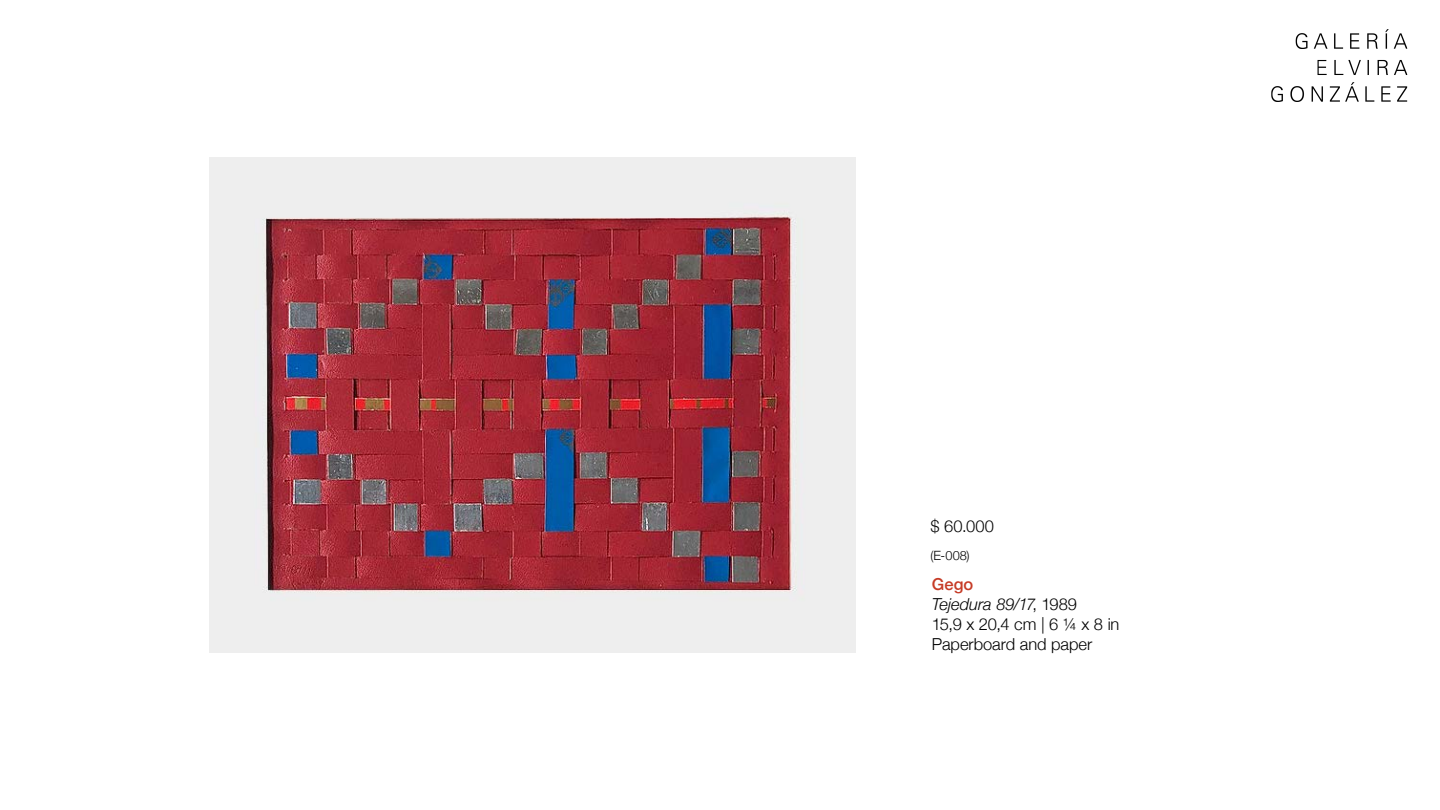
<style>
.page{position:relative;width:1440px;height:810px;background:#fff}
.page>*{position:absolute;margin:0;border:0;box-sizing:border-box;transform-origin:0 0}
.t1{font:300 16.5px "Helvetica Neue";letter-spacing:-.005em;color:#000}
.t2{font:italic 300 16.5px "Helvetica Neue";letter-spacing:-.005em;color:#000}
.t3{font:500 16.5px "Helvetica Neue";color:#c63b26}
.t4{font:300 12.75px "Helvetica Neue";color:#000}
.s1{font-style:normal}
</style>
<div class="page">
<img style="left:1271px;top:29px;width:137px;height:73px">
<img style="left:210px;top:158px;width:645px;height:494px">
<p class="t1" style="left:930px;top:513px;width:65px">$ 60.000</p>
<p class="t4" style="left:930px;top:545px;width:41px">(E-008)</p>
<p class="t3" style="left:932px;top:571px;width:43px">Gego</p>
<p class="t2" style="left:932px;top:591px;width:146px">Tejedura 89/17<span class="s1">, 1989</span></p>
<p class="t1" style="left:932px;top:611px;width:189px">15,9 x 20,4 cm | 6 ¼ x 8 in</p>
<p class="t1" style="left:932px;top:630px;width:162px">Paperboard and paper</p>
</div>
